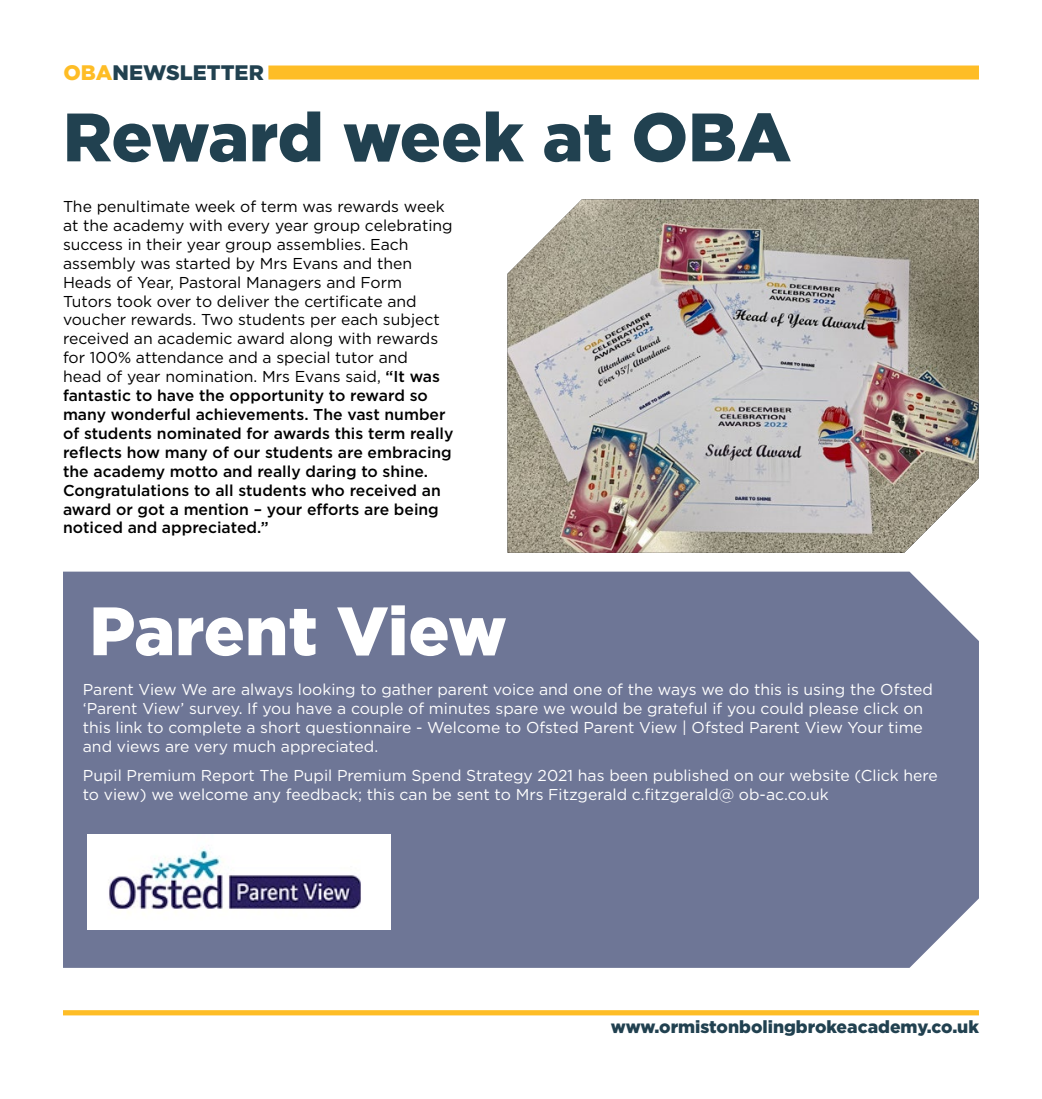
<style>
.page{position:relative;width:1042px;height:1099px;background:#fff}
.page>*{position:absolute;margin:0;border:0;box-sizing:border-box;transform-origin:0 0}
.t1{font:900 68.25px "Gotham";letter-spacing:-.005em;color:#214150}
.t2{font:900 68.25px "Gotham";letter-spacing:-.005em;color:#fff}
.t3{font:900 21px "Gotham";color:#214150}
.t4{font:900 17.5px "Gotham";color:#214150}
.t5{font:15.75px/18.9px "Gotham";color:#000}
.t6{font:15.75px/18.9px "Gotham";color:#fff}
.s1{color:#febd26}
.s2{font-weight:500}
</style>
<div class="page">
<div style="left:268px;top:65px;width:711px;height:14px;background:#febd26"></div>
<div style="left:63px;top:571px;width:916px;height:396px;background:#6e7696"></div>
<img style="left:507px;top:199px;width:471px;height:353px">
<div style="left:63px;top:1010px;width:916px;height:5px;background:#febd26"></div>
<img style="left:88px;top:834px;width:303px;height:95px">
<h2 class="t3" style="left:63px;top:58px;width:202px"><span class="s1">OBA</span>NEWSLETTER</h2>
<h1 class="t1" style="left:63px;top:90px;width:730px">Reward week at OBA</h1>
<p class="t5" style="left:63px;top:196px;width:392px">The penultimate week of term was rewards week at the academy with every year group celebrating success in their year group assemblies. Each assembly was started by Mrs Evans and then Heads of Year, Pastoral Managers and Form Tutors took over to deliver the certificate and voucher rewards. Two students per each subject received an academic award along with rewards for 100% attendance and a special tutor and<br>head of year nomination. Mrs Evans said, <span class="s2">“It was fantastic to have the opportunity to reward so many wonderful achievements. The vast number of students nominated for awards this term really reflects how many of our students are embracing the academy motto and really daring to shine.<br>Congratulations to all students who received an award or got a mention – your efforts are being noticed and appreciated.”</span></p>
<h1 class="t2" style="left:89px;top:584px;width:419px">Parent View</h1>
<p class="t6" style="left:83px;top:679px;width:851px">Parent View We are always looking to gather parent voice and one of the ways we do this is using the Ofsted ‘Parent View’ survey. If you have a couple of minutes spare we would be grateful if you could please click on this link to complete a short questionnaire - Welcome to Ofsted Parent View | Ofsted Parent View Your time and views are very much appreciated.</p>
<p class="t6" style="left:83px;top:765px;width:856px">Pupil Premium Report The Pupil Premium Spend Strategy 2021 has been published on our website (Click here to view) we welcome any feedback; this can be sent to Mrs Fitzgerald c.fitzgerald@ ob-ac.co.uk</p>
<p class="t4" style="left:611px;top:1014px;width:370px">www.ormistonbolingbrokeacademy.co.uk</p>
</div>
